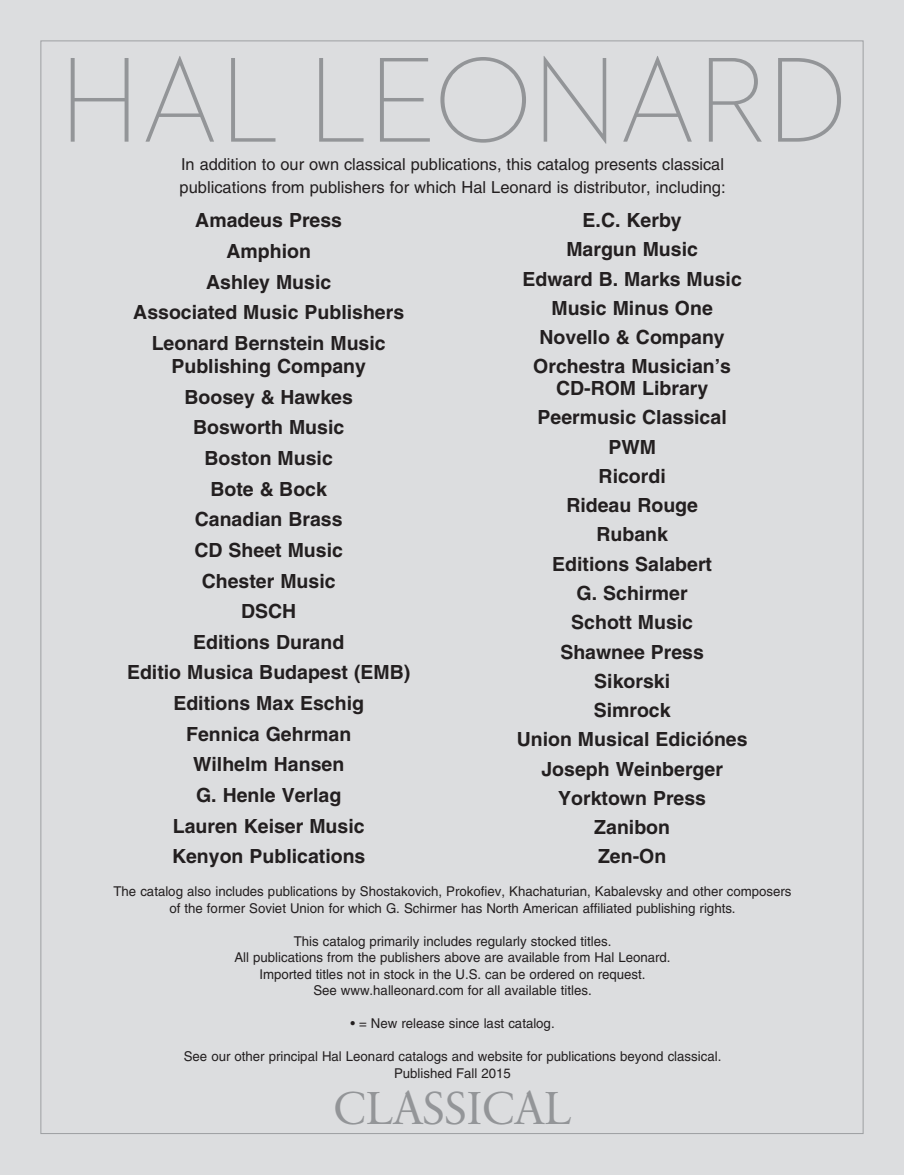
<style>
.page{position:relative;width:904px;height:1175px;background:#fff}
.page>*{position:absolute;margin:0;border:0;box-sizing:border-box;transform-origin:0 0}
.t1{font:300 123px "Neutraface 2 Display";color:#939598}
.t2{font:48px "Sabon Rmn";color:#939598}
.t3{font:700 19.5px/29.2px "Helvetica";color:#231f20;text-align:center}
.t4{font:16.5px/22.5px "Helvetica";color:#231f20}
.t5{font:13.5px/16.5px "Helvetica";color:#231f20;text-align:center}
</style>
<div class="page">
<div style="left:0;top:0;width:904px;height:1174px;background:#dcdddf"></div>
<h1 class="t1" style="left:59px;top:34px;width:790px">HAL LEONARD</h1>
<p class="t4" style="left:179px;top:153px;width:548px">In addition to our own classical publications, this catalog presents classical publications from publishers for which Hal Leonard is distributor, including:</p>
<p class="t3" style="left:133px;top:205px;width:272px;line-height:30.6px">Amadeus Press<br>Amphion<br>Ashley Music<br>Associated Music Publishers<br>Leonard Bernstein Music</p>
<p class="t3" style="left:127px;top:350px;width:285px;line-height:30.6px">Publishing Company<br>Boosey &amp; Hawkes<br>Bosworth Music<br>Boston Music<br>Bote &amp; Bock<br>Canadian Brass<br>CD Sheet Music<br>Chester Music<br>DSCH<br>Editions Durand<br>Editio Musica Budapest (EMB)<br>Editions Max Eschig<br>Fennica Gehrman<br>Wilhelm Hansen<br>G. Henle Verlag<br>Lauren Keiser Music<br>Kenyon Publications</p>
<p class="t3" style="left:522px;top:205px;width:221px">E.C. Kerby<br>Margun Music<br>Edward B. Marks Music<br>Music Minus One<br>Novello &amp; Company<br>Orchestra Musician’s</p>
<p class="t3" style="left:517px;top:373px;width:232px">CD-ROM Library<br>Peermusic Classical<br>PWM<br>Ricordi<br>Rideau Rouge<br>Rubank<br>Editions Salabert<br>G. Schirmer<br>Schott Music<br>Shawnee Press<br>Sikorski<br>Simrock<br>Union Musical Ediciónes<br>Joseph Weinberger<br>Yorktown Press<br>Zanibon<br>Zen-On</p>
<p class="t5" style="left:114px;top:883px;width:680px">The catalog also includes publications by Shostakovich, Prokofiev, Khachaturian, Kabalevsky and other composers of the former Soviet Union for which G. Schirmer has North American affiliated publishing rights.</p>
<p class="t5" style="left:234px;top:932px;width:438px">This catalog primarily includes regularly stocked titles.<br>All publications from the publishers above are available from Hal Leonard.<br>Imported titles not in stock in the U.S. can be ordered on request.<br>See www.halleonard.com for all available titles.</p>
<p class="t5" style="left:350px;top:1015px;width:206px">• = New release since last catalog.</p>
<p class="t5" style="left:184px;top:1048px;width:539px">See our other principal Hal Leonard catalogs and website for publications beyond classical.<br>Published Fall 2015</p>
<h2 class="t2" style="left:334px;top:1076px;width:238px">CLASSICAL</h2>
</div>
